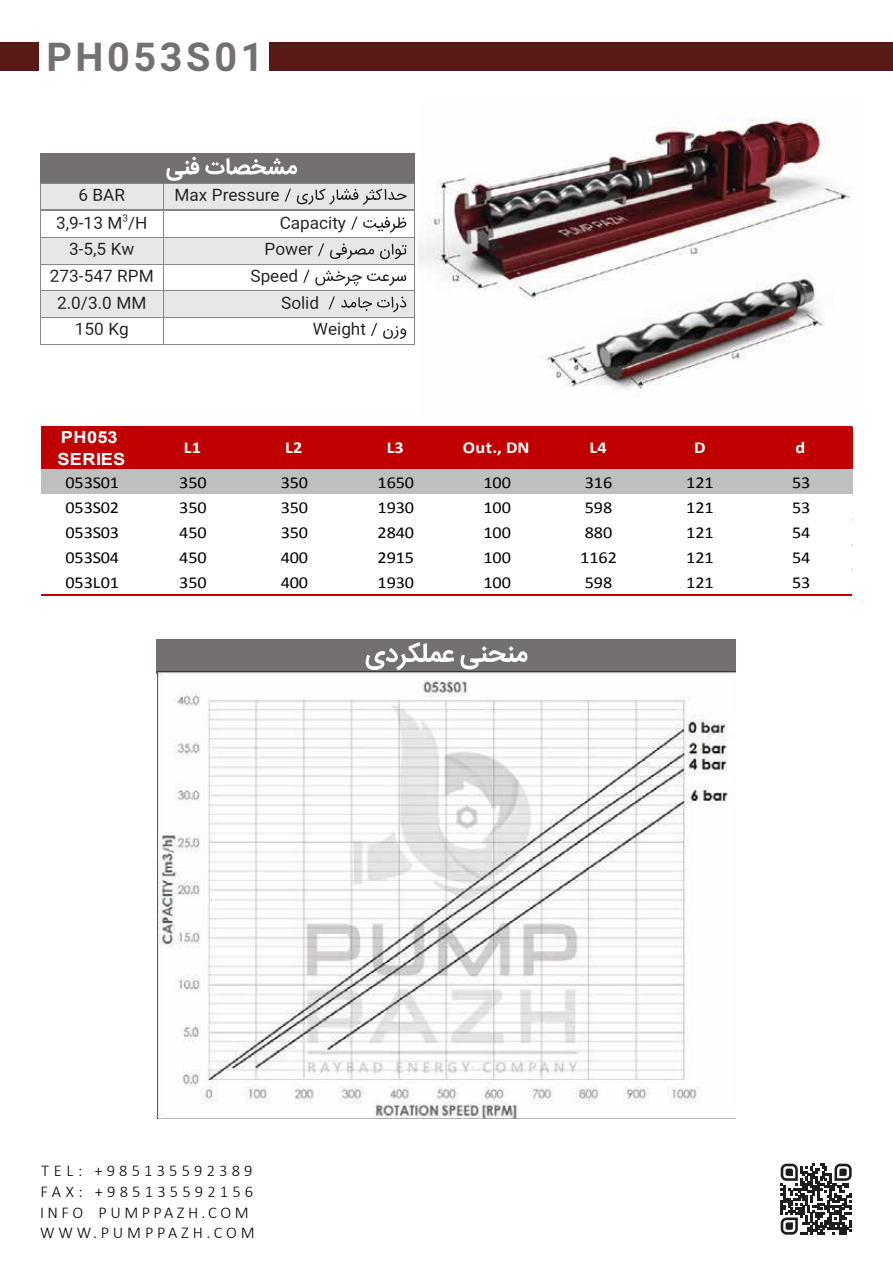
<style>
.page{position:relative;width:893px;height:1263px;background:#fff}
.page>*{position:absolute;margin:0;border:0;box-sizing:border-box;transform-origin:0 0}
.t1{font:700 36.9px "IRAN Sans";letter-spacing:.1em;color:#74706f}
.t2{font:16.65px "Calibri";letter-spacing:-.005em;color:#000;scale:1.09 1}
.t3{font:700 16.65px "Calibri";letter-spacing:.015em;color:#fff;scale:1.09 1}
.t4{font:700 16.65px/21.9px "Arial";letter-spacing:.02em;color:#fff;scale:1.09 1}
.t5{font:300 16.5px "Calibri";letter-spacing:.25em;color:#010100}
.t6{font:300 16.5px "Calibri";letter-spacing:.21em;color:#010100}
.t7{font:15.75px "IRAN Sans Web";color:#1d1d1b}
</style>
<div class="page">
<div style="left:157px;top:639px;width:579px;height:34px;background:#74706f"></div>
<svg style="left:366px;top:642px;width:161px;height:28px"></svg>
<div style="left:40px;top:153px;width:374px;height:30px;background:#74706f"></div>
<div style="left:270px;top:42px;width:623px;height:29px;background:#591a17"></div>
<div style="left:0;top:42px;width:39px;height:29px;background:#591a17"></div>
<img style="left:419px;top:117px;width:432px;height:278px">
<img style="left:157px;top:672px;width:578px;height:446px">
<svg style="left:781px;top:1164px;width:71px;height:70px"></svg>
<div style="left:407px;top:183px;width:7px;height:27px;background:#e8e6e6"></div>
<div style="left:41px;top:183px;width:7px;height:27px;background:#e8e6e6"></div>
<div style="left:156px;top:183px;width:7px;height:27px;background:#e8e6e6"></div>
<div style="left:48px;top:183px;width:108px;height:27px;background:#e8e6e6"></div>
<hr style="left:41px;top:183px;width:122px;height:1px;background:#878787">
<hr style="left:163px;top:183px;width:251px;height:1px;background:#878787">
<hr style="left:41px;top:210px;width:122px;height:1px;background:#878787">
<hr style="left:165px;top:210px;width:249px;height:1px;background:#878787">
<div style="left:407px;top:238px;width:7px;height:26px;background:#e8e6e6"></div>
<div style="left:41px;top:238px;width:7px;height:26px;background:#e8e6e6"></div>
<div style="left:156px;top:238px;width:7px;height:26px;background:#e8e6e6"></div>
<div style="left:48px;top:238px;width:108px;height:26px;background:#e8e6e6"></div>
<hr style="left:41px;top:237px;width:122px;height:1px;background:#878787">
<hr style="left:163px;top:237px;width:251px;height:1px;background:#878787">
<hr style="left:41px;top:264px;width:122px;height:1px;background:#878787">
<hr style="left:163px;top:264px;width:251px;height:1px;background:#878787">
<div style="left:407px;top:291px;width:7px;height:26px;background:#e8e6e6"></div>
<div style="left:41px;top:291px;width:7px;height:26px;background:#e8e6e6"></div>
<div style="left:156px;top:291px;width:7px;height:26px;background:#e8e6e6"></div>
<div style="left:48px;top:291px;width:108px;height:26px;background:#e8e6e6"></div>
<hr style="left:41px;top:291px;width:122px;height:1px;background:#878787">
<hr style="left:163px;top:291px;width:251px;height:1px;background:#878787">
<hr style="left:41px;top:317px;width:122px;height:1px;background:#878787">
<hr style="left:163px;top:317px;width:251px;height:1px;background:#878787">
<svg style="left:40px;top:183px;width:1px;height:162px"></svg>
<hr style="left:41px;top:344px;width:122px;height:1px;background:#878787">
<svg style="left:163px;top:156px;width:244px;height:188px"></svg>
<hr style="left:163px;top:344px;width:251px;height:1px;background:#878787">
<svg style="left:414px;top:183px;width:1px;height:162px"></svg>
<div style="left:42px;top:426px;width:811px;height:44px;background:#c00000"></div>
<div style="left:42px;top:469px;width:811px;height:26px;background:#bfbfbf"></div>
<div style="left:42px;top:494px;width:811px;height:101px;background:#fff"></div>
<hr style="left:42px;top:594px;width:811px;height:1px;background:#c00000">
<h1 class="t1" style="left:46px;top:34px;width:218px">PH053S01</h1>
<p class="t7" style="left:78px;top:185px;width:48px">6 BAR</p>
<p class="t7" style="left:174px;top:185px;width:107px">Max Pressure</p>
<p class="t7" style="left:56px;top:213px;width:93px">3,9-13 M<sup>3</sup>/H</p>
<p class="t7" style="left:280px;top:213px;width:68px">Capacity</p>
<p class="t7" style="left:69px;top:240px;width:67px">3-5,5 Kw</p>
<p class="t7" style="left:265px;top:240px;width:50px">Power</p>
<p class="t7" style="left:50px;top:266px;width:105px">273-547 RPM</p>
<p class="t7" style="left:250px;top:266px;width:49px">Speed</p>
<p class="t7" style="left:57px;top:293px;width:91px">2.0/3.0 MM</p>
<p class="t7" style="left:281px;top:293px;width:39px">Solid</p>
<p class="t7" style="left:75px;top:320px;width:56px">150 Kg</p>
<p class="t7" style="left:313px;top:320px;width:55px">Weight</p>
<p class="t4" style="left:57px;top:427px;width:64px">PH053<br>SERIES</p>
<p class="t3" style="left:184px;top:437px;width:17px">L1</p>
<p class="t3" style="left:285px;top:437px;width:17px">L2</p>
<p class="t3" style="left:387px;top:437px;width:17px">L3</p>
<p class="t3" style="left:463px;top:437px;width:63px">Out., DN</p>
<p class="t3" style="left:589px;top:437px;width:17px">L4</p>
<p class="t3" style="left:694px;top:437px;width:12px">D</p>
<p class="t3" style="left:796px;top:437px;width:10px">d</p>
<p class="t2" style="left:65px;top:472px;width:51px">053S01</p>
<p class="t2" style="left:179px;top:472px;width:27px">350</p>
<p class="t2" style="left:281px;top:472px;width:27px">350</p>
<p class="t2" style="left:377px;top:472px;width:35px">1650</p>
<p class="t2" style="left:483px;top:472px;width:27px">100</p>
<p class="t2" style="left:585px;top:472px;width:27px">316</p>
<p class="t2" style="left:686px;top:472px;width:27px">121</p>
<p class="t2" style="left:792px;top:472px;width:18px">53</p>
<p class="t2" style="left:65px;top:497px;width:51px">053S02</p>
<p class="t2" style="left:179px;top:497px;width:27px">350</p>
<p class="t2" style="left:281px;top:497px;width:27px">350</p>
<p class="t2" style="left:377px;top:497px;width:35px">1930</p>
<p class="t2" style="left:483px;top:497px;width:27px">100</p>
<p class="t2" style="left:585px;top:497px;width:27px">598</p>
<p class="t2" style="left:686px;top:497px;width:27px">121</p>
<p class="t2" style="left:792px;top:497px;width:18px">53</p>
<p class="t2" style="left:65px;top:522px;width:51px">053S03</p>
<p class="t2" style="left:179px;top:522px;width:27px">450</p>
<p class="t2" style="left:281px;top:522px;width:27px">350</p>
<p class="t2" style="left:377px;top:522px;width:35px">2840</p>
<p class="t2" style="left:483px;top:522px;width:27px">100</p>
<p class="t2" style="left:585px;top:522px;width:27px">880</p>
<p class="t2" style="left:686px;top:522px;width:27px">121</p>
<p class="t2" style="left:792px;top:522px;width:18px">54</p>
<p class="t2" style="left:65px;top:547px;width:51px">053S04</p>
<p class="t2" style="left:179px;top:547px;width:27px">450</p>
<p class="t2" style="left:281px;top:547px;width:27px">400</p>
<p class="t2" style="left:377px;top:547px;width:35px">2915</p>
<p class="t2" style="left:483px;top:547px;width:27px">100</p>
<p class="t2" style="left:580px;top:547px;width:35px">1162</p>
<p class="t2" style="left:686px;top:547px;width:27px">121</p>
<p class="t2" style="left:792px;top:547px;width:18px">54</p>
<p class="t2" style="left:65px;top:572px;width:51px">053L01</p>
<p class="t2" style="left:179px;top:572px;width:27px">350</p>
<p class="t2" style="left:281px;top:572px;width:27px">400</p>
<p class="t2" style="left:377px;top:572px;width:35px">1930</p>
<p class="t2" style="left:483px;top:572px;width:27px">100</p>
<p class="t2" style="left:585px;top:572px;width:27px">598</p>
<p class="t2" style="left:686px;top:572px;width:27px">121</p>
<p class="t2" style="left:792px;top:572px;width:18px">53</p>
<p class="t5" style="left:41px;top:1160px;width:213px">TEL: +985135592389</p>
<p class="t5" style="left:40px;top:1181px;width:214px">FAX: +985135592156</p>
<p class="t6" style="left:40px;top:1202px;width:210px">INFO PUMPPAZH.COM</p>
<p class="t5" style="left:40px;top:1222px;width:216px">WWW.PUMPPAZH.COM</p>
</div>
